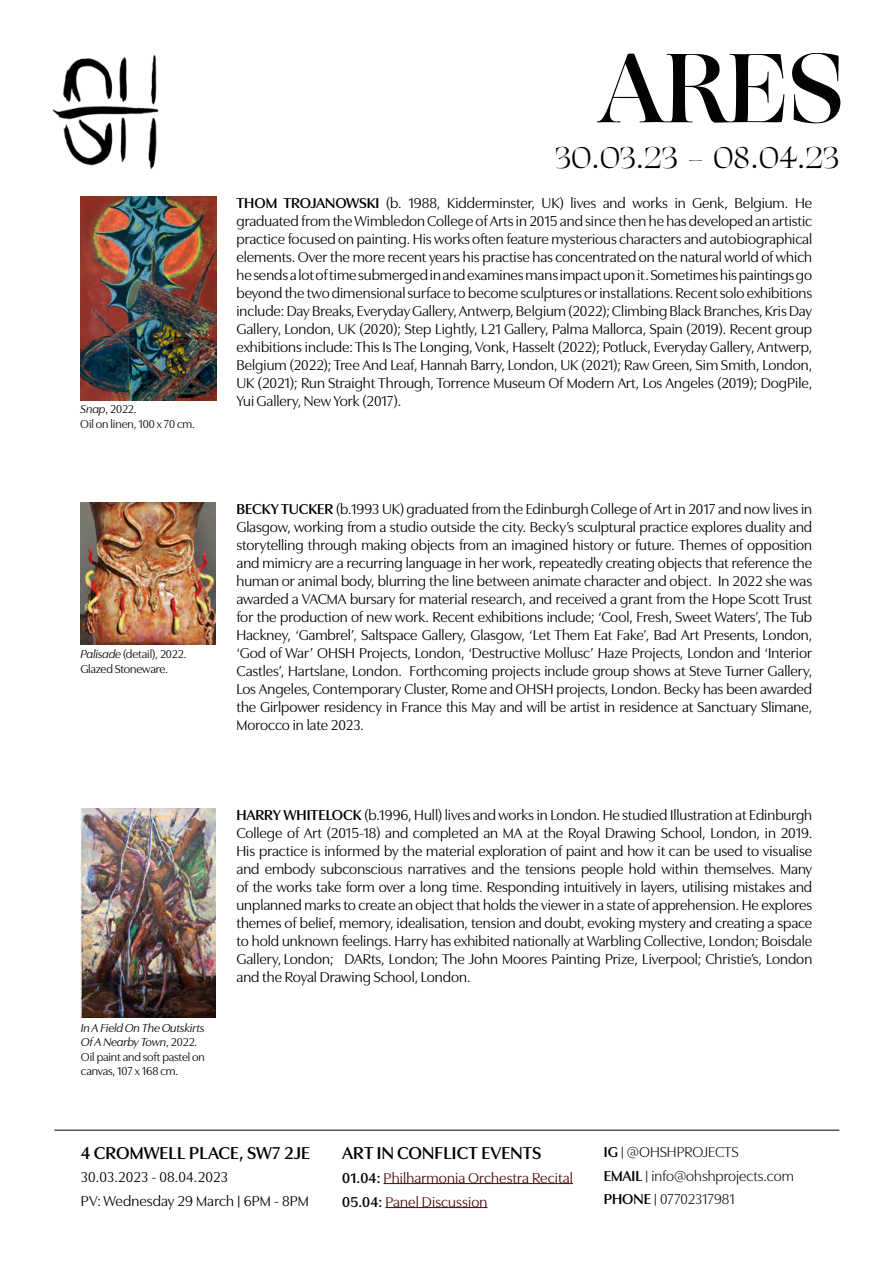
<style>
.page{position:relative;width:893px;height:1263px;background:#fff}
.page>*{position:absolute;margin:0;border:0;box-sizing:border-box;transform-origin:0 0}
.t1{font:30px "Ogg";letter-spacing:-.02em;color:#000}
.t2{font:600 18px "Utile Display";letter-spacing:.01em;color:#000}
.t3{font:15px/18px "Utile Display";color:#000;text-align:justify}
.t4{font:15px/23.5px "Utile Display";color:#000}
.t5{font:15px/24px "Utile Display";letter-spacing:.01em;color:#480807}
.t6{font:12px/14.4px "Utile Display";letter-spacing:-.005em;color:#000}
.s1{font-style:italic}
.s2{font-weight:600}
.s3{font-weight:600;color:#000}
</style>
<div class="page">
<img style="left:52px;top:55px;width:107px;height:115px">
<svg style="left:597px;top:54px;width:187px;height:69px"></svg>
<svg style="left:792px;top:53px;width:49px;height:71px"></svg>
<img style="left:80px;top:197px;width:136px;height:203px">
<img style="left:81px;top:503px;width:135px;height:141px">
<img style="left:81px;top:809px;width:134px;height:209px">
<hr style="left:54px;top:1130px;width:785px;height:1px;background:#000">
<hr style="left:384px;top:1183px;width:189px;height:1px;background:#480807">
<hr style="left:385px;top:1207px;width:102px;height:1px;background:#480807">
<p class="t6" style="left:80px;top:401px;width:116px"><span class="s1">Snap</span>, 2022.<br>Oil on linen, 100 x 70 cm.</p>
<p class="t6" style="left:80px;top:646px;width:108px"><span class="s1">Palisade</span> (detail), 2022.<br>Glazed Stoneware.</p>
<p class="t6" style="left:81px;top:1020px;width:125px"><span class="s1">In A Field On The Outskirts<br>Of A Nearby Town</span>, 2022.<br>Oil paint and soft pastel on canvas, 107 x 168 cm.</p>
<h1 class="t1" style="left:554px;top:137px;width:286px">30.03.23 - 08.04.23</h1>
<p class="t3" style="left:236px;top:193px;width:577px"><span class="s2">THOM TROJANOWSKI</span> (b. 1988, Kidderminster, UK) lives and works in Genk, Belgium. He graduated from the Wimbledon College of Arts in 2015 and since then he has developed an artistic practice focused on painting. His works often feature mysterious characters and autobiographical elements. Over the more recent years his practise has concentrated on the natural world of which he sends a lot of time submerged in and examines mans impact upon it. Sometimes his paintings go beyond the two dimensional surface to become sculptures or installations. Recent solo exhibitions include: Day Breaks, Everyday Gallery, Antwerp, Belgium (2022); Climbing Black Branches, Kris Day Gallery, London, UK (2020); Step Lightly, L21 Gallery, Palma Mallorca, Spain (2019). Recent group exhibitions include: This Is The Longing, Vonk, Hasselt (2022); Potluck, Everyday Gallery, Antwerp, Belgium (2022); Tree And Leaf, Hannah Barry, London, UK (2021); Raw Green, Sim Smith, London, UK (2021); Run Straight Through, Torrence Museum Of Modern Art, Los Angeles (2019); DogPile, Yui Gallery, New York (2017).</p>
<p class="t3" style="left:236px;top:499px;width:577px"><span class="s2">BECKY TUCKER</span> (b.1993 UK) graduated from the Edinburgh College of Art in 2017 and now lives in Glasgow, working from a studio outside the city. Becky’s sculptural practice explores duality and storytelling through making objects from an imagined history or future. Themes of opposition and mimicry are a recurring language in her work, repeatedly creating objects that reference the human or animal body, blurring the line between animate character and object. In 2022 she was awarded a VACMA bursary for material research, and received a grant from the Hope Scott Trust for the production of new work. Recent exhibitions include; ‘Cool, Fresh, Sweet Waters’, The Tub Hackney, ‘Gambrel’, Saltspace Gallery, Glasgow, ‘Let Them Eat Fake’, Bad Art Presents, London, ‘God of War’ OHSH Projects, London, ‘Destructive Mollusc’ Haze Projects, London and ‘Interior Castles’, Hartslane, London. Forthcoming projects include group shows at Steve Turner Gallery, Los Angeles, Contemporary Cluster, Rome and OHSH projects, London. Becky has been awarded the Girlpower residency in France this May and will be artist in residence at Sanctuary Slimane, Morocco in late 2023.</p>
<p class="t3" style="left:236px;top:805px;width:577px"><span class="s2">HARRY WHITELOCK</span> (b.1996, Hull) lives and works in London. He studied Illustration at Edinburgh College of Art (2015-18) and completed an MA at the Royal Drawing School, London, in 2019.<br>His practice is informed by the material exploration of paint and how it can be used to visualise and embody subconscious narratives and the tensions people hold within themselves. Many of the works take form over a long time. Responding intuitively in layers, utilising mistakes and unplanned marks to create an object that holds the viewer in a state of apprehension. He explores themes of belief, memory, idealisation, tension and doubt, evoking mystery and creating a space to hold unknown feelings. Harry has exhibited nationally at Warbling Collective, London; Boisdale Gallery, London; DARts, London; The John Moores Painting Prize, Liverpool; Christie’s, London and the Royal Drawing School, London.</p>
<p class="t2" style="left:81px;top:1139px;width:231px">4 CROMWELL PLACE, SW7 2JE</p>
<p class="t3" style="left:81px;top:1163px;width:230px;line-height:24px">30.03.2023 - 08.04.2023<br>PV: Wednesday 29 March | 6PM - 8PM</p>
<p class="t2" style="left:342px;top:1139px;width:201px">ART IN CONFLICT EVENTS</p>
<p class="t5" style="left:342px;top:1164px;width:232px"><span class="s3">01.04:</span> Philharmonia Orchestra Recital<br><span class="s3">05.04:</span> Panel Discussion</p>
<p class="t4" style="left:604px;top:1139px;width:192px"><span class="s2">IG</span> | @OHSHPROJECTS<br><span class="s2">EMAIL</span> | info@ohshprojects.com<br><span class="s2">PHONE</span> | 07702317981</p>
</div>
